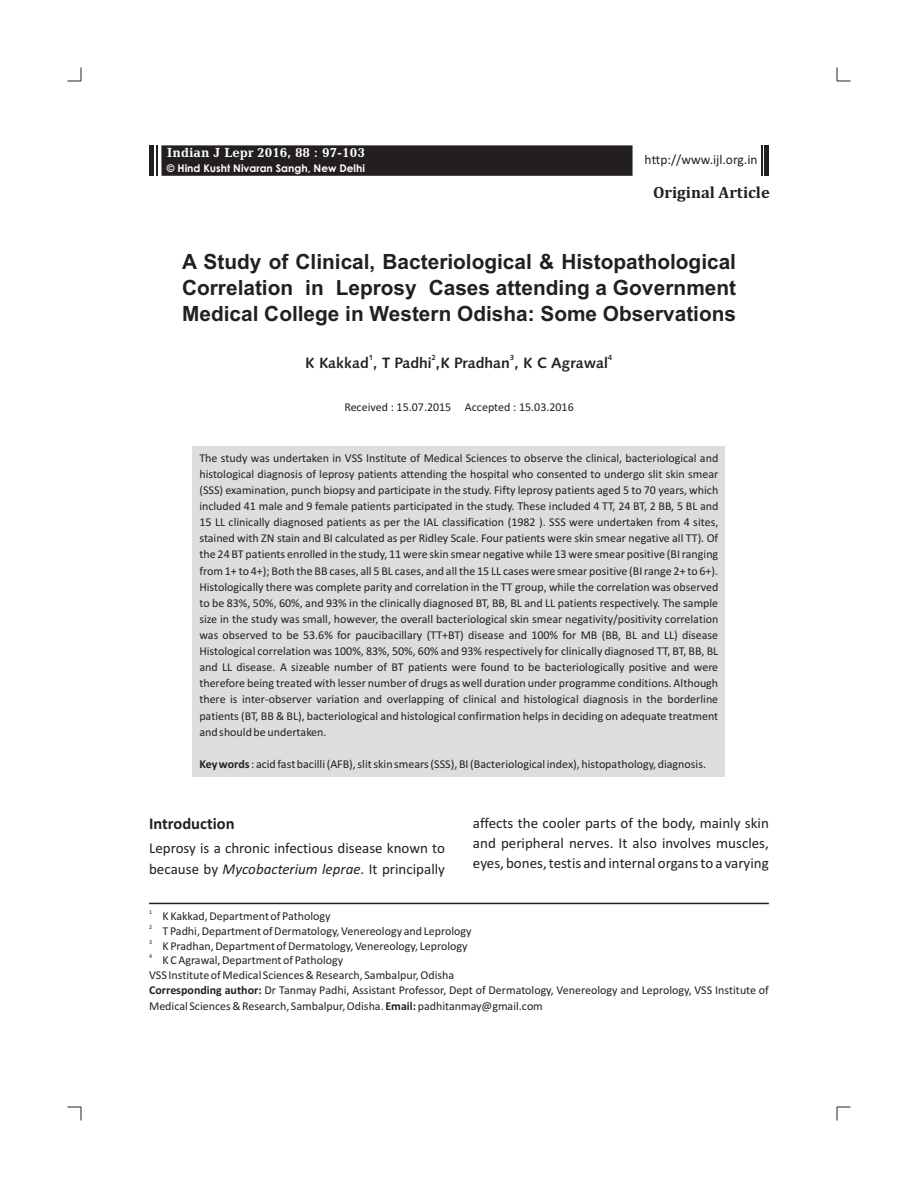
<style>
.page{position:relative;width:918px;height:1188px;background:#fff}
.page>*{position:absolute;margin:0;border:0;box-sizing:border-box;transform-origin:0 0}
.t1{font:700 21px/25.8px "Arial";color:#231f20;text-align:justify}
.t2{font:700 16.5px "Cambria";color:#231f20}
.t3{font:700 16.5px "Calibri";color:#231f20}
.t4{font:15px/20.2px "Calibri";color:#231f20}
.t5{font:15px "Humanist 531 BT Roman A,Bold";color:#231f20}
.t6{font:700 13.5px "Candida BT";color:#fff}
.t7{font:13.5px "Calibri";color:#231f20}
.t8{font:12px/16px "Calibri";color:#231f20;text-align:justify}
.t9{font:700 10.5px "Century Gothic";color:#fff}
.t10{font:7.5px "Humanist 531 BT Roman A,Bold";color:#231f20}
.t11{font:6px "Calibri";color:#231f20}
.s1{font-weight:700}
.s2{font-style:italic}
</style>
<div class="page">
<div style="left:161px;top:145px;width:472px;height:31px;background:#231f20"></div>
<div style="left:149px;top:145px;width:5px;height:31px;background:#231f20"></div>
<div style="left:193px;top:446px;width:532px;height:330px;background:#dcdddf"></div>
<hr style="left:156px;top:145px;width:2px;height:31px;background:#231f20">
<hr style="left:765px;top:145px;width:4px;height:31px;background:#231f20">
<hr style="left:761px;top:145px;width:2px;height:31px;background:#231f20">
<hr style="left:149px;top:903px;width:620px;height:1px;background:#231f20">
<svg style="left:68px;top:68px;width:14px;height:14px"></svg>
<svg style="left:837px;top:68px;width:13px;height:14px"></svg>
<svg style="left:68px;top:1107px;width:14px;height:13px"></svg>
<svg style="left:837px;top:1107px;width:13px;height:13px"></svg>
<p class="t6" style="left:167px;top:147px;width:200px">Indian J Lepr 2016, 88 : 97-103</p>
<p class="t9" style="left:167px;top:164px;width:200px">© Hind Kusht Nivaran Sangh, New Delhi</p>
<p class="t7" style="left:645px;top:154px;width:114px">http://www.ijl.org.in</p>
<h2 class="t2" style="left:653px;top:185px;width:118px">Original Article</h2>
<h1 class="t1" style="left:182px;top:251px;width:555px">A Study of Clinical, Bacteriological &amp; Histopathological Correlation in Leprosy Cases attending a Government Medical College in Western Odisha: Some Observations</h1>
<p class="t10" style="left:369px;top:355px;width:6px">1</p>
<p class="t10" style="left:432px;top:355px;width:6px">2</p>
<p class="t10" style="left:510px;top:355px;width:6px">3</p>
<p class="t10" style="left:608px;top:355px;width:6px">4</p>
<p class="t5" style="left:305px;top:357px;width:304px">K Kakkad , T Padhi ,K Pradhan , K C Agrawal</p>
<p class="t8" style="left:344px;top:400px;width:231px">Received : 15.07.2015 Accepted : 15.03.2016</p>
<p class="t8" style="left:199px;top:451px;width:521px">The study was undertaken in VSS Institute of Medical Sciences to observe the clinical, bacteriological and histological diagnosis of leprosy patients attending the hospital who consented to undergo slit skin smear (SSS) examination, punch biopsy and participate in the study. Fifty leprosy patients aged 5 to 70 years, which included 41 male and 9 female patients participated in the study. These included 4 TT, 24 BT, 2 BB, 5 BL and 15 LL clinically diagnosed patients as per the IAL classification (1982 ). SSS were undertaken from 4 sites, stained with ZN stain and BI calculated as per Ridley Scale. Four patients were skin smear negative all TT). Of the 24 BT patients enrolled in the study, 11 were skin smear negative while 13 were smear positive (BI ranging from 1+ to 4+); Both the BB cases, all 5 BL cases, and all the 15 LL cases were smear positive (BI range 2+ to 6+).<br>Histologically there was complete parity and correlation in the TT group, while the correlation was observed to be 83%, 50%, 60%, and 93% in the clinically diagnosed BT, BB, BL and LL patients respectively. The sample size in the study was small, however, the overall bacteriological skin smear negativity/positivity correlation was observed to be 53.6% for paucibacillary (TT+BT) disease and 100% for MB (BB, BL and LL) disease Histological correlation was 100%, 83%, 50%, 60% and 93% respectively for clinically diagnosed TT, BT, BB, BL and LL disease. A sizeable number of BT patients were found to be bacteriologically positive and were therefore being treated with lesser number of drugs as well duration under programme conditions. Although there is inter-observer variation and overlapping of clinical and histological diagnosis in the borderline patients (BT, BB &amp; BL), bacteriological and histological confirmation helps in deciding on adequate treatment and should be undertaken.</p>
<p class="t8" style="left:199px;top:757px;width:508px"><span class="s1">Key words</span>: acid fast bacilli (AFB), slit skin smears (SSS), BI (Bacteriological index), histopathology, diagnosis.</p>
<h2 class="t3" style="left:149px;top:817px;width:87px">Introduction</h2>
<p class="t4" style="left:149px;top:839px;width:298px">Leprosy is a chronic infectious disease known to because by <span class="s2">Mycobacterium leprae</span>. It principally</p>
<p class="t4" style="left:473px;top:814px;width:297px;text-align:justify">affects the cooler parts of the body, mainly skin and peripheral nerves. It also involves muscles, eyes, bones, testis and internal organs to a varying</p>
<p class="t11" style="left:149px;top:909px;width:5px">1</p>
<p class="t8" style="left:163px;top:909px;width:170px">K Kakkad, Department of Pathology</p>
<p class="t11" style="left:149px;top:924px;width:5px">2</p>
<p class="t8" style="left:163px;top:924px;width:311px">T Padhi, Department of Dermatology, Venereology and Leprology</p>
<p class="t11" style="left:149px;top:939px;width:5px">3</p>
<p class="t8" style="left:163px;top:939px;width:307px">K Pradhan, Department of Dermatology, Venereology, Leprology</p>
<p class="t11" style="left:149px;top:954px;width:5px">4</p>
<p class="t8" style="left:149px;top:954px;width:621px;line-height:14.7px;text-align:left;text-indent:13px">K C Agrawal, Department of Pathology<br>VSS Institute of Medical Sciences &amp; Research, Sambalpur, Odisha<br><span class="s1">Corresponding author:</span> Dr Tanmay Padhi, Assistant Professor, Dept of Dermatology, Venereology and Leprology, VSS Institute of</p>
<p class="t8" style="left:149px;top:999px;width:395px">Medical Sciences &amp; Research, Sambalpur, Odisha. <span class="s1">Email:</span> padhitanmay@gmail.com</p>
</div>
